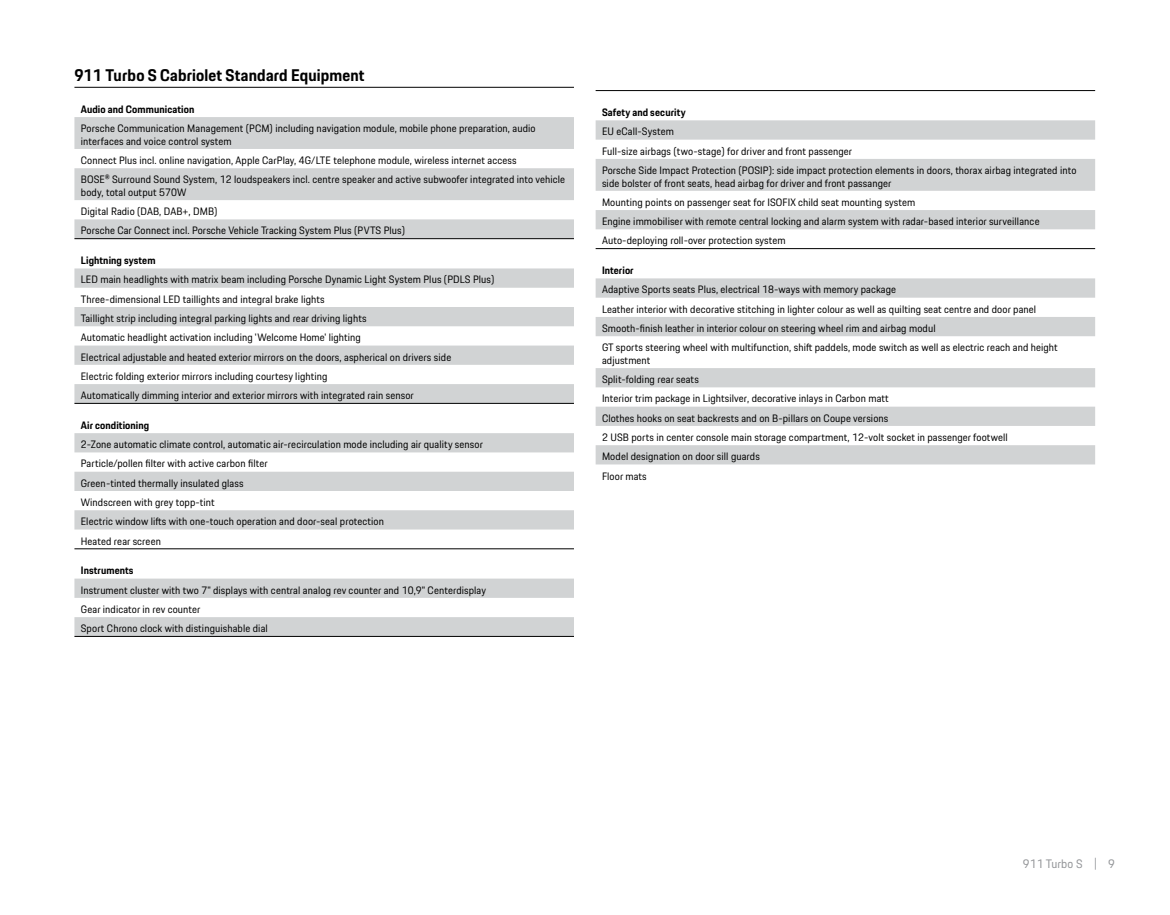
<style>
.page{position:relative;width:1170px;height:915px;background:#fff}
.page>*{position:absolute;margin:0;border:0;box-sizing:border-box;transform-origin:0 0}
.t1{font:700 16.5px "Porsche Next";letter-spacing:.01em;color:#000}
.t2{font:12px "Porsche Next";letter-spacing:.01em;color:#939598}
.t3{font:10.5px/19.2px "Porsche Next";letter-spacing:.01em;color:#000}
.t4{font:700 10.5px "Porsche Next";letter-spacing:.01em;color:#000}
</style>
<div class="page">
<svg style="left:74px;top:117px;width:500px;height:518px"></svg>
<hr style="left:74px;top:87px;width:500px;height:1px;background:#000">
<hr style="left:74px;top:548px;width:500px;height:1px;background:#000">
<hr style="left:74px;top:238px;width:500px;height:1px;background:#000">
<hr style="left:74px;top:403px;width:500px;height:1px;background:#000">
<hr style="left:74px;top:635px;width:500px;height:1px;background:#000">
<svg style="left:595px;top:120px;width:500px;height:344px"></svg>
<hr style="left:595px;top:248px;width:500px;height:1px;background:#000">
<hr style="left:595px;top:90px;width:500px;height:1px;background:#000">
<h1 class="t1" style="left:74px;top:64px;width:291px">911 Turbo S Cabriolet Standard Equipment</h1>
<p class="t4" style="left:81px;top:102px;width:115px">Audio and Communication</p>
<p class="t3" style="left:81px;top:122px;width:456px;line-height:12.6px">Porsche Communication Management (PCM) including navigation module, mobile phone preparation, audio interfaces and voice control system</p>
<p class="t3" style="left:81px;top:151px;width:486px">Connect Plus incl. online navigation, Apple CarPlay, 4G/LTE telephone module, wireless internet access<br>BOSE® Surround Sound System, 12 loudspeakers incl. centre speaker and active subwoofer integrated into vehicle</p>
<p class="t3" style="left:81px;top:182px;width:326px">body, total output 570W<br>Digital Radio (DAB, DAB+, DMB)<br>Porsche Car Connect incl. Porsche Vehicle Tracking System Plus (PVTS Plus)</p>
<p class="t4" style="left:81px;top:253px;width:76px">Lightning system</p>
<p class="t3" style="left:81px;top:270px;width:415px">LED main headlights with matrix beam including Porsche Dynamic Light System Plus (PDLS Plus)<br>Three-dimensional LED taillights and integral brake lights<br>Taillight strip including integral parking lights and rear driving lights<br>Automatic headlight activation including 'Welcome Home' lighting<br>Electrical adjustable and heated exterior mirrors on the doors, aspherical on drivers side<br>Electric folding exterior mirrors including courtesy lighting<br>Automatically dimming interior and exterior mirrors with integrated rain sensor</p>
<p class="t4" style="left:81px;top:418px;width:70px">Air conditioning</p>
<p class="t3" style="left:81px;top:434px;width:403px">2-Zone automatic climate control, automatic air-recirculation mode including air quality sensor Particle/pollen filter with active carbon filter<br>Green-tinted thermally insulated glass<br>Windscreen with grey topp-tint<br>Electric window lifts with one-touch operation and door-seal protection<br>Heated rear screen</p>
<p class="t4" style="left:81px;top:563px;width:54px">Instruments</p>
<p class="t3" style="left:81px;top:580px;width:407px">Instrument cluster with two 7" displays with central analog rev counter and 10,9" Centerdisplay<br>Gear indicator in rev counter<br>Sport Chrono clock with distinguishable dial</p>
<p class="t4" style="left:602px;top:105px;width:85px">Safety and security</p>
<p class="t3" style="left:602px;top:122px;width:476px">EU eCall-System<br>Full-size airbags (two-stage) for driver and front passenger<br>Porsche Side Impact Protection (POSIP): side impact protection elements in doors, thorax airbag integrated into</p>
<p class="t3" style="left:602px;top:173px;width:439px">side bolster of front seats, head airbag for driver and front passanger<br>Mounting points on passenger seat for ISOFIX child seat mounting system<br>Engine immobiliser with remote central locking and alarm system with radar-based interior surveillance Auto-deploying roll-over protection system</p>
<p class="t4" style="left:602px;top:263px;width:33px">Interior</p>
<p class="t3" style="left:602px;top:280px;width:457px">Adaptive Sports seats Plus, electrical 18-ways with memory package<br>Leather interior with decorative stitching in lighter colour as well as quilting seat centre and door panel Smooth-finish leather in interior colour on steering wheel rim and airbag modul<br>GT sports steering wheel with multifunction, shift paddels, mode switch as well as electric reach and height</p>
<p class="t3" style="left:602px;top:350px;width:407px">adjustment<br>Split-folding rear seats<br>Interior trim package in Lightsilver, decorative inlays in Carbon matt<br>Clothes hooks on seat backrests and on B-pillars on Coupe versions<br>2 USB ports in center console main storage compartment, 12-volt socket in passenger footwell Model designation on door sill guards<br>Floor mats</p>
<p class="t2" style="left:1022px;top:855px;width:93px">911 Turbo S | 9</p>
</div>
